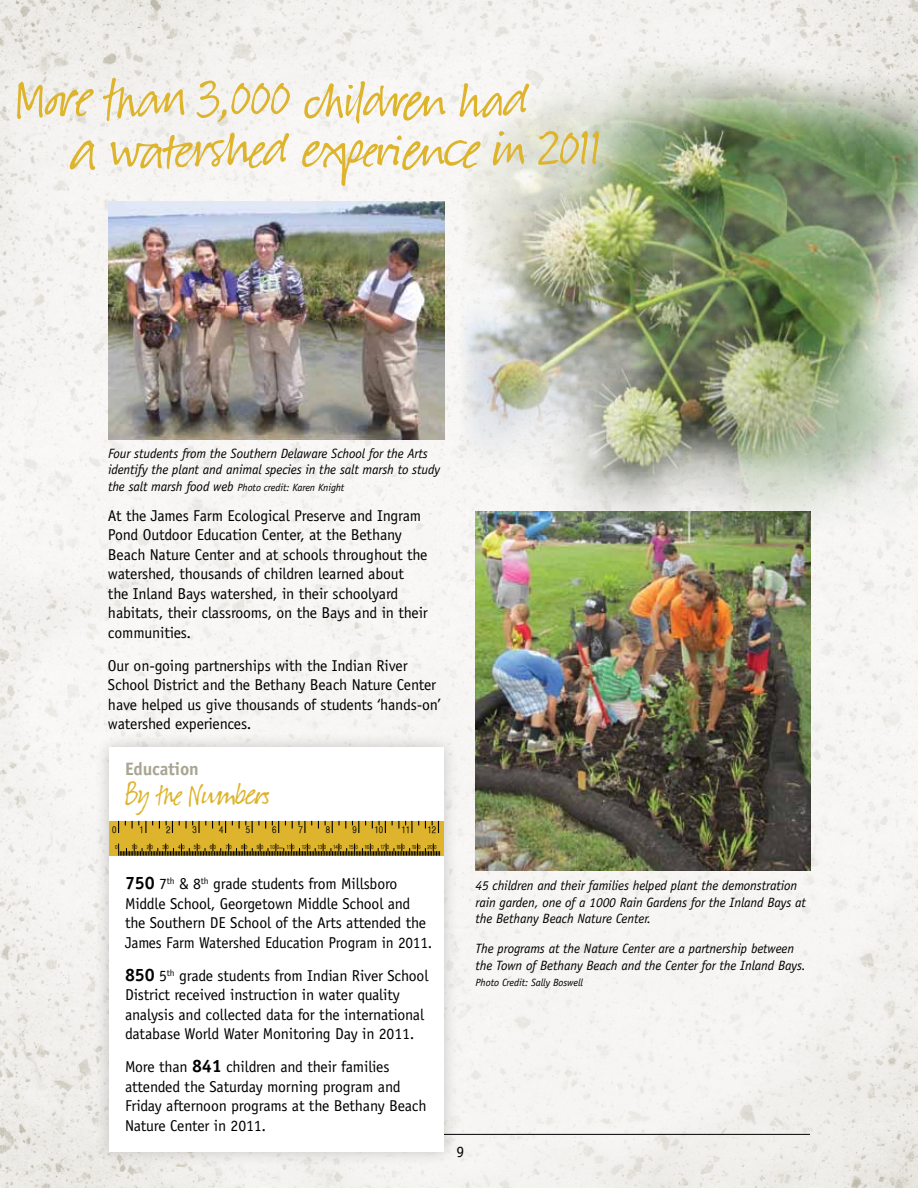
<style>
.page{position:relative;width:918px;height:1188px;background:#fff}
.page>*{position:absolute;margin:0;border:0;box-sizing:border-box;transform-origin:0 0}
.t1{font:66px/49.5px "Suomi Hand Script";letter-spacing:-.01em;color:#ddb42c}
.t2{font:36px "Suomi Hand Script";color:#ddb42c}
.t3{font:700 18px "Officina Sans Std";letter-spacing:-.01em;color:#a8a692}
.t4{font:15.75px/19.5px "Officina Sans Std";letter-spacing:-.01em;color:#000}
.t5{font:italic 13.5px/16.5px "Officina Sans Std";letter-spacing:-.01em;color:#000}
.t6{font:italic 10.5px "Officina Sans Std";letter-spacing:-.01em;color:#000}
.t7{font:9.6px "Helvetica CY Plain";color:#000}
.t8{font:5.85px "Helvetica CY Plain";letter-spacing:.165em;color:#000}
.t9{font:5.85px "Helvetica CY Plain";letter-spacing:.2em;color:#000}
.s1{font-size:13.5px}
.s2{font-size:3px}
.s3{font-weight:700;font-size:18px}
</style>
<div class="page">
<img style="left:0;top:0;width:918px;height:1188px">
<hr style="left:110px;top:1134px;width:700px;height:1px;background:#000">
<img style="left:475px;top:532px;width:336px;height:338px">
<div style="left:94px;top:732px;width:365px;height:435px;background:#000;opacity:.2"></div>
<div style="left:110px;top:747px;width:334px;height:405px;background:#fff"></div>
<div style="left:110px;top:821px;width:334px;height:35px;background:#ddb42c"></div>
<svg style="left:118px;top:821px;width:1px;height:12px"></svg>
<svg style="left:145px;top:821px;width:1px;height:12px"></svg>
<svg style="left:252px;top:821px;width:7px;height:12px"></svg>
<svg style="left:166px;top:821px;width:7px;height:12px"></svg>
<svg style="left:352px;top:821px;width:7px;height:12px"></svg>
<svg style="left:219px;top:821px;width:7px;height:12px"></svg>
<svg style="left:405px;top:821px;width:7px;height:12px"></svg>
<svg style="left:432px;top:821px;width:7px;height:12px"></svg>
<svg style="left:272px;top:821px;width:7px;height:12px"></svg>
<svg style="left:132px;top:821px;width:7px;height:8px"></svg>
<svg style="left:118px;top:844px;width:322px;height:12px"></svg>
<svg style="left:332px;top:821px;width:14px;height:12px"></svg>
<svg style="left:179px;top:821px;width:27px;height:12px"></svg>
<svg style="left:372px;top:821px;width:14px;height:12px"></svg>
<svg style="left:392px;top:821px;width:7px;height:8px"></svg>
<svg style="left:239px;top:821px;width:7px;height:8px"></svg>
<svg style="left:292px;top:821px;width:13px;height:12px"></svg>
<img style="left:109px;top:201px;width:335px;height:238px">
<img style="left:0;top:155px;width:1px;height:622px">
<img style="left:460px;top:16px;width:458px;height:516px">
<h1 class="t1" style="left:71px;top:79px;width:533px;text-indent:-55px">More than 3,000 children had<br>a watershed experience in 2011</h1>
<p class="t5" style="left:108px;top:445px;width:334px">Four students from the Southern Delaware School for the Arts identify the plant and animal species in the salt marsh to study</p>
<p class="t6" style="left:108px;top:481px;width:238px"><span class="s1">the salt marsh food web</span> Photo credit: Karen Knight</p>
<p class="t4" style="left:108px;top:506px;width:321px">At the James Farm Ecological Preserve and Ingram Pond Outdoor Education Center, at the Bethany Beach Nature Center and at schools throughout the watershed, thousands of children learned about the Inland Bays watershed, in their schoolyard habitats, their classrooms, on the Bays and in their communities.</p>
<p class="t4" style="left:108px;top:656px;width:334px">Our on-going partnerships with the Indian River School District and the Bethany Beach Nature Center have helped us give thousands of students ‘hands-on’ watershed experiences.</p>
<p class="t3" style="left:125px;top:757px;width:75px">Education</p>
<h2 class="t2" style="left:125px;top:776px;width:146px">By the Numbers</h2>
<p class="t7" style="left:112px;top:825px;width:6px">0</p>
<p class="t9" style="left:115px;top:843px;width:4px">0</p>
<p class="t9" style="left:132px;top:843px;width:7px">10</p>
<p class="t9" style="left:147px;top:843px;width:8px">20</p>
<p class="t9" style="left:162px;top:843px;width:8px">30</p>
<p class="t9" style="left:178px;top:843px;width:8px">40</p>
<p class="t9" style="left:194px;top:843px;width:8px">50</p>
<p class="t9" style="left:210px;top:843px;width:8px">60</p>
<p class="t9" style="left:225px;top:843px;width:8px">70</p>
<p class="t9" style="left:241px;top:843px;width:8px">80</p>
<p class="t8" style="left:257px;top:843px;width:181px">90 100<span class="s2">mm</span> 110 120 130 140 150 160 170 180 190 200</p>
<p class="t7" style="left:139px;top:825px;width:6px">1</p>
<p class="t7" style="left:166px;top:825px;width:6px">2</p>
<p class="t7" style="left:193px;top:825px;width:6px">3</p>
<p class="t7" style="left:219px;top:825px;width:6px">4</p>
<p class="t7" style="left:246px;top:825px;width:6px">5</p>
<p class="t7" style="left:272px;top:825px;width:6px">6</p>
<p class="t7" style="left:298px;top:825px;width:6px">7</p>
<p class="t7" style="left:326px;top:825px;width:6px">8</p>
<p class="t7" style="left:352px;top:825px;width:6px">9</p>
<p class="t7" style="left:375px;top:825px;width:10px">10</p>
<p class="t7" style="left:402px;top:825px;width:10px">11</p>
<p class="t7" style="left:428px;top:825px;width:10px">12</p>
<p class="t4" style="left:125px;top:874px;width:309px"><span class="s3">750</span> 7<sup>th</sup> &amp; 8<sup>th</sup> grade students from Millsboro Middle School, Georgetown Middle School and the Southern DE School of the Arts attended the James Farm Watershed Education Program in 2011.</p>
<p class="t4" style="left:125px;top:966px;width:305px"><span class="s3">850</span> 5<sup>th</sup> grade students from Indian River School District received instruction in water quality analysis and collected data for the international database World Water Monitoring Day in 2011.</p>
<p class="t4" style="left:125px;top:1057px;width:303px">More than <span class="s3">841</span> children and their families attended the Saturday morning program and Friday afternoon programs at the Bethany Beach Nature Center in 2011.</p>
<p class="t5" style="left:476px;top:878px;width:332px">45 children and their families helped plant the demonstration rain garden, one of a 1000 Rain Gardens for the Inland Bays at the Bethany Beach Nature Center.</p>
<p class="t5" style="left:476px;top:940px;width:332px">The programs at the Nature Center are a partnership between the Town of Bethany Beach and the Center for the Inland Bays.</p>
<p class="t6" style="left:476px;top:977px;width:109px">Photo Credit: Sally Boswell</p>
<p class="t4" style="left:457px;top:1142px;width:9px">9</p>
</div>
